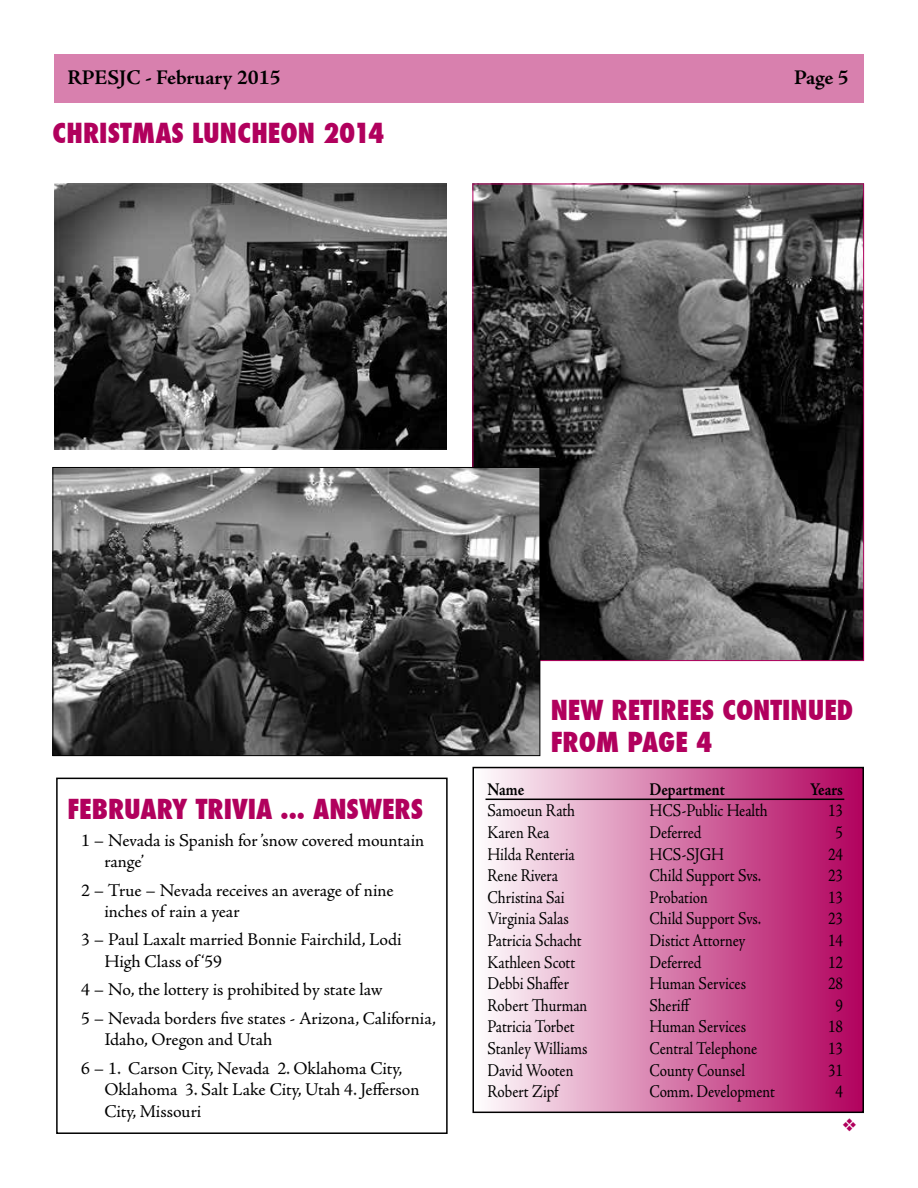
<style>
.page{position:relative;width:918px;height:1188px;background:#fff}
.page>*{position:absolute;margin:0;border:0;box-sizing:border-box;transform-origin:0 0}
.t1{font:800 condensed 27px "Futura";color:#b1005d}
.t2{font:800 condensed 26.85px/32.2px "Futura";color:#b1005d}
.t3{font:700 21px "Adobe Jenson Pro";color:#000}
.t4{font:18px "Adobe Jenson Pro";letter-spacing:-.005em;color:#000;scale:.85 1}
.t5{font:18px/21.6px "Adobe Jenson Pro";letter-spacing:-.005em;color:#000}
.t6{font:700 18px "Adobe Jenson Pro";letter-spacing:-.005em;color:#000;scale:.85 1}
</style>
<div class="page">
<div style="left:54px;top:54px;width:810px;height:48px;background:#d880ae"></div>
<div style="left:56px;top:778px;width:392px;height:356px;border:2px solid #000"></div>
<div style="left:473px;top:768px;width:390px;height:344px;background:linear-gradient(to right,#fefdfd,#b0005c)"></div>
<div style="left:472px;top:767px;width:392px;height:346px;border:2px solid #000"></div>
<img style="left:474px;top:186px;width:388px;height:473px">
<img style="left:54px;top:469px;width:484px;height:285px">
<div style="left:52px;top:467px;width:488px;height:289px;border:1px solid #000"></div>
<img style="left:54px;top:184px;width:392px;height:265px">
<hr style="left:486px;top:799px;width:358px;height:1px;background:#000">
<p class="t3" style="left:68px;top:66px;width:215px">RPESJC - February 2015</p>
<p class="t3" style="left:794px;top:66px;width:56px">Page 5</p>
<h1 class="t1" style="left:52px;top:115px;width:334px">CHRISTMAS LUNCHEON 2014</h1>
<h2 class="t2" style="left:67px;top:793px;width:357px">FEBRUARY TRIVIA ... ANSWERS</h2>
<p class="t5" style="left:104px;top:829px;width:321px;text-indent:-23px">1 – Nevada is Spanish for ’snow covered mountain range’</p>
<p class="t5" style="left:104px;top:879px;width:291px;text-indent:-23px">2 – True – Nevada receives an average of nine inches of rain a year</p>
<p class="t5" style="left:104px;top:929px;width:299px;text-indent:-23px">3 – Paul Laxalt married Bonnie Fairchild, Lodi<br>High Class of ‘59</p>
<p class="t5" style="left:81px;top:976px;width:356px;line-height:28.3px">4 – No, the lottery is prohibited by state law<br>5 – Nevada borders five states - Arizona, California,</p>
<p class="t5" style="left:81px;top:1026px;width:323px;line-height:28.3px;text-indent:23px">Idaho, Oregon and Utah<br>6 – 1. Carson City, Nevada 2. Oklahoma City,</p>
<p class="t5" style="left:104px;top:1079px;width:317px">Oklahoma 3. Salt Lake City, Utah 4. Jefferson<br>City, Missouri</p>
<h2 class="t2" style="left:551px;top:694px;width:304px">NEW RETIREES CONTINUED<br>FROM PAGE 4</h2>
<p class="t6" style="left:488px;top:779px;width:45px">Name</p>
<p class="t6" style="left:649px;top:779px;width:90px">Department</p>
<p class="t6" style="left:810px;top:779px;width:40px">Years</p>
<p class="t4" style="left:488px;top:801px;width:104px">Samoeun Rath</p>
<p class="t4" style="left:649px;top:801px;width:141px">HCS-Public Health</p>
<p class="t4" style="left:828px;top:801px;width:19px">13</p>
<p class="t4" style="left:488px;top:822px;width:74px">Karen Rea</p>
<p class="t4" style="left:649px;top:822px;width:63px">Deferred</p>
<p class="t4" style="left:835px;top:822px;width:10px">5</p>
<p class="t4" style="left:488px;top:844px;width:104px">Hilda Renteria</p>
<p class="t4" style="left:649px;top:844px;width:89px">HCS-SJGH</p>
<p class="t4" style="left:828px;top:844px;width:19px">24</p>
<p class="t4" style="left:488px;top:865px;width:84px">Rene Rivera</p>
<p class="t4" style="left:649px;top:865px;width:133px">Child Support Svs.</p>
<p class="t4" style="left:828px;top:865px;width:19px">23</p>
<p class="t4" style="left:488px;top:887px;width:92px">Christina Sai</p>
<p class="t4" style="left:649px;top:887px;width:70px">Probation</p>
<p class="t4" style="left:828px;top:887px;width:19px">13</p>
<p class="t4" style="left:488px;top:909px;width:97px">Virginia Salas</p>
<p class="t4" style="left:649px;top:909px;width:133px">Child Support Svs.</p>
<p class="t4" style="left:828px;top:909px;width:19px">23</p>
<p class="t4" style="left:488px;top:930px;width:112px">Patricia Schacht</p>
<p class="t4" style="left:649px;top:930px;width:114px">Distict Attorney</p>
<p class="t4" style="left:828px;top:930px;width:19px">14</p>
<p class="t4" style="left:488px;top:952px;width:105px">Kathleen Scott</p>
<p class="t4" style="left:649px;top:952px;width:63px">Deferred</p>
<p class="t4" style="left:828px;top:952px;width:19px">12</p>
<p class="t4" style="left:488px;top:973px;width:97px">Debbi Shaffer</p>
<p class="t4" style="left:649px;top:973px;width:115px">Human Services</p>
<p class="t4" style="left:828px;top:973px;width:19px">28</p>
<p class="t4" style="left:488px;top:995px;width:119px">Robert Thurman</p>
<p class="t4" style="left:649px;top:995px;width:50px">Sheriff</p>
<p class="t4" style="left:835px;top:995px;width:10px">9</p>
<p class="t4" style="left:488px;top:1017px;width:104px">Patricia Torbet</p>
<p class="t4" style="left:649px;top:1017px;width:115px">Human Services</p>
<p class="t4" style="left:828px;top:1017px;width:19px">18</p>
<p class="t4" style="left:488px;top:1038px;width:119px">Stanley Williams</p>
<p class="t4" style="left:649px;top:1038px;width:128px">Central Telephone</p>
<p class="t4" style="left:828px;top:1038px;width:19px">13</p>
<p class="t4" style="left:488px;top:1060px;width:103px">David Wooten</p>
<p class="t4" style="left:649px;top:1060px;width:114px">County Counsel</p>
<p class="t4" style="left:828px;top:1060px;width:19px">31</p>
<p class="t4" style="left:488px;top:1081px;width:85px">Robert Zipf</p>
<p class="t4" style="left:649px;top:1081px;width:149px">Comm. Development</p>
<p class="t4" style="left:835px;top:1081px;width:10px">4</p>
</div>
